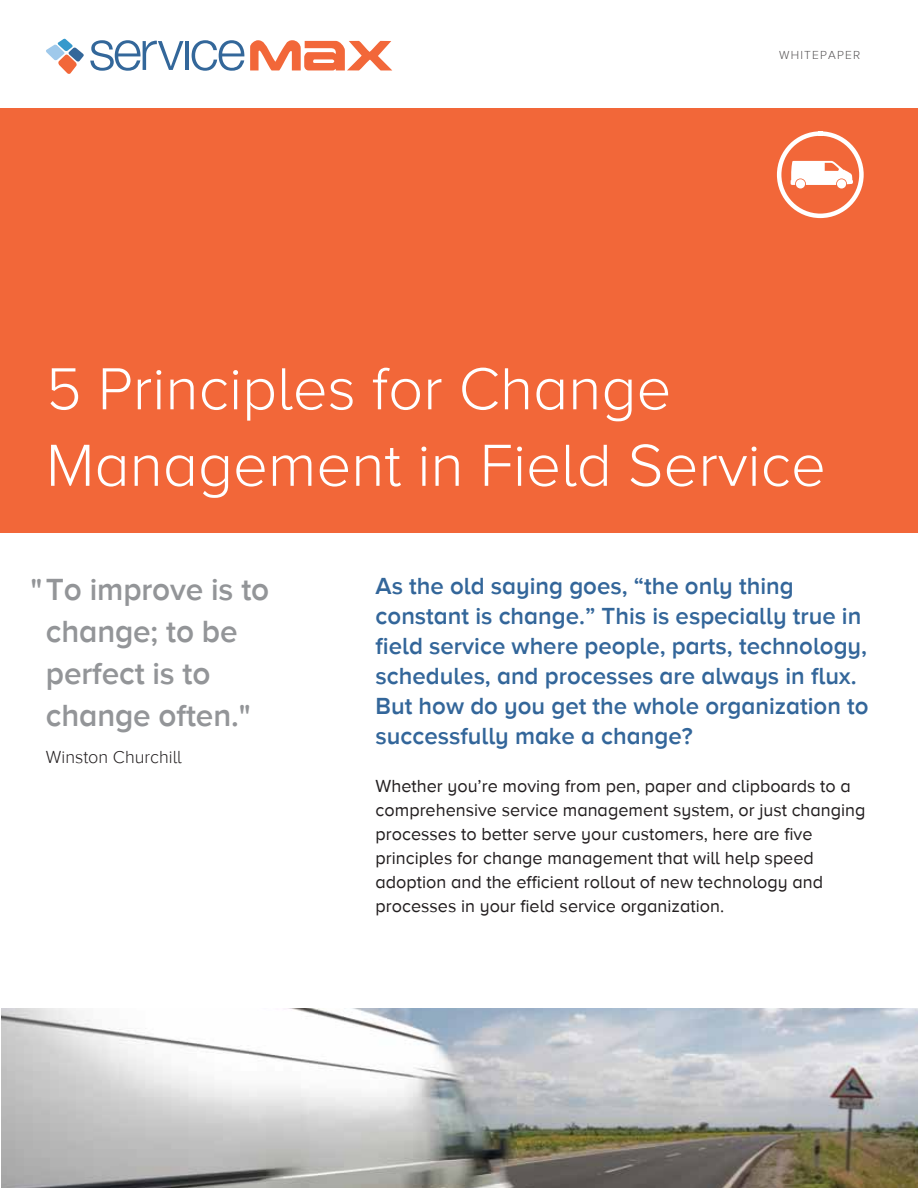
<style>
.page{position:relative;width:918px;height:1188px;background:#fff}
.page>*{position:absolute;margin:0;border:0;box-sizing:border-box;transform-origin:0 0}
.t1{font:300 61.5px/76.5px "Proxima Nova A";color:#fff}
.t2{font:600 31.5px/42px "Proxima Nova A";letter-spacing:-.005em;color:#939598}
.t3{font:600 24px/30px "Proxima Nova A";color:#33669a}
.t4{font:18px/24px "Proxima Nova A";color:#231f20}
.t5{font:300 18px "Proxima Nova A";color:#231f20}
.t6{font:300 12px "Proxima Nova A";letter-spacing:.1em;color:#565354}
</style>
<div class="page">
<div style="left:0;top:108px;width:918px;height:424px;background:#f26739"></div>
<svg style="left:90px;top:40px;width:94px;height:31px"></svg>
<hr style="left:185px;top:41px;width:4px;height:29px;background:#33679a">
<svg style="left:192px;top:40px;width:52px;height:31px"></svg>
<svg style="left:250px;top:40px;width:142px;height:30px"></svg>
<svg style="left:46px;top:38px;width:38px;height:36px"></svg>
<div style="left:777px;top:131px;width:87px;height:87px;border:4px solid #fff;border-radius:50%"></div>
<img style="left:2px;top:1008px;width:916px;height:180px">
<div style="left:796px;top:179px;width:9px;height:10px;background:#fff;border-radius:50%"></div>
<div style="left:837px;top:179px;width:9px;height:10px;background:#fff;border-radius:50%"></div>
<svg style="left:791px;top:161px;width:62px;height:24px"></svg>
<p class="t6" style="left:779px;top:48px;width:83px">WHITEPAPER</p>
<h1 class="t1" style="left:46px;top:350px;width:781px">5 Principles for Change<br>Management in Field Service</h1>
<h2 class="t2" style="left:46px;top:568px;width:225px;text-indent:-15px">"To improve is to change; to be perfect is to change often."</h2>
<p class="t5" style="left:46px;top:747px;width:137px">Winston Churchill</p>
<p class="t3" style="left:376px;top:571px;width:495px">As the old saying goes, “the only thing constant is change.” This is especially true in field service where people, parts, technology, schedules, and processes are always in flux.<br>But how do you get the whole organization to successfully make a change?</p>
<p class="t4" style="left:376px;top:774px;width:491px">Whether you’re moving from pen, paper and clipboards to a comprehensive service management system, or just changing processes to better serve your customers, here are five principles for change management that will help speed adoption and the efficient rollout of new technology and processes in your field service organization.</p>
</div>
